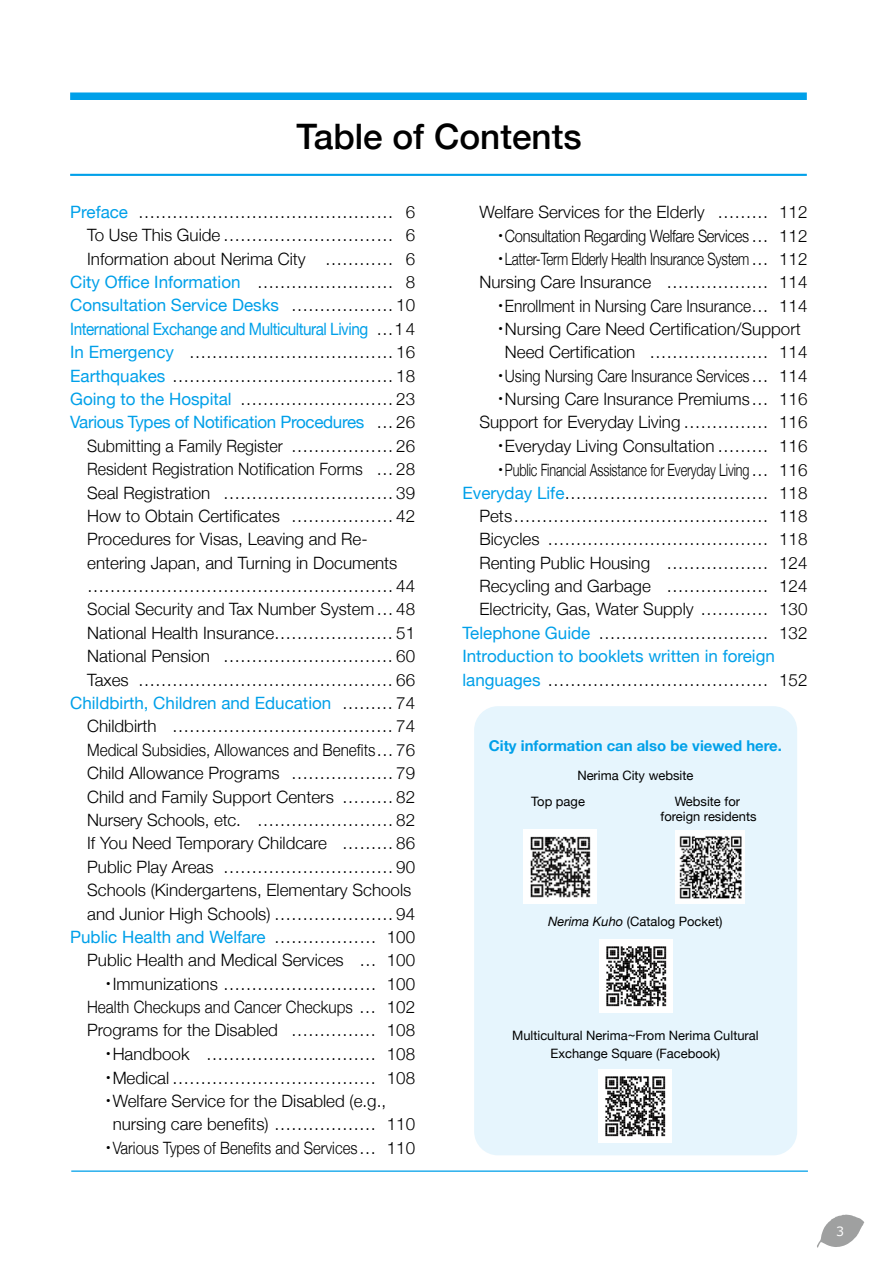
<style>
.page{position:relative;width:893px;height:1263px;background:#fff}
.page>*{position:absolute;margin:0;border:0;box-sizing:border-box;transform-origin:0 0}
.t1{font:500 35.1px "Helvetica Neue";color:#000}
.t2{font:300 16.95px "Helvetica Neue";color:#000}
.t3{font:16.95px "Helvetica Neue";color:#00a0e9}
.t4{font:300 16.95px "Helvetica Neue";color:#000;scale:.9 1}
.t5{font:300 16.95px "Helvetica Neue";color:#000;scale:.94 1}
.t6{font:300 16.95px "Helvetica Neue";color:#000;scale:.74 1}
.t7{font:16.95px "Helvetica Neue";letter-spacing:-.03em;color:#00a0e9;scale:.9 1}
.t8{font:300 16.95px "Helvetica Neue";letter-spacing:-.02em;color:#000;scale:.79 1}
.t9{font:300 16.95px "Helvetica Neue";letter-spacing:-.02em;color:#000;scale:.86 1}
.t10{font:16.95px "Helvetica Neue";letter-spacing:-.02em;color:#00a0e9}
.t11{font:300 16.95px "Helvetica Neue";color:#000;scale:.87 1}
.t12{font:300 16.95px "Helvetica Neue";color:#000;scale:.86 1}
.t13{font:300 16.95px "Helvetica Neue";color:#000;scale:.91 1}
.t14{font:700 14.85px "Helvetica Neue";color:#00a0e9}
.t15{font:12.9px/26.5px "Helvetica Neue";color:#000;text-align:center}
.t16{font:12.75px "Meiryo";color:#fff}
.s1{font-weight:400;color:#00a0e9}
.s2{font-weight:300;color:#000}
.s3{font-family:"UD Shin M Go Pro";font-weight:500}
.s4{font-style:italic}
</style>
<div class="page">
<div style="left:474px;top:706px;width:323px;height:449px;background:#e6f5fd;border-radius:24px"></div>
<img style="left:523px;top:830px;width:73px;height:73px">
<img style="left:599px;top:939px;width:73px;height:73px">
<img style="left:599px;top:1069px;width:73px;height:73px">
<svg style="left:817px;top:1214px;width:47px;height:34px"></svg>
<div style="left:70px;top:92px;width:737px;height:8px;background:#00a0e9"></div>
<hr style="left:70px;top:174px;width:737px;height:2px;background:#00a0e9">
<hr style="left:71px;top:1170px;width:737px;height:2px;background:#00a0e9">
<img style="left:676px;top:830px;width:69px;height:73px">
<h1 class="t1" style="left:297px;top:108px;width:287px">Table of Contents</h1>
<p class="t2" style="left:70px;top:198px;width:347px"><span class="s1">Preface</span> ……………………………………… 6</p>
<p class="t2" style="left:87px;top:221px;width:329px">To Use This Guide ………………………… 6</p>
<p class="t2" style="left:87px;top:245px;width:329px">Information about Nerima City ………… 6</p>
<p class="t3" style="left:70px;top:270px;width:347px">City Office Information <span class="s2">…………………… 8</span></p>
<p class="t3" style="left:70px;top:293px;width:347px">Consultation Service Desks <span class="s2">……………… 10</span></p>
<p class="t7" style="left:70px;top:316px;width:385px">International Exchange and Multicultural Living <span class="s2">…14</span></p>
<p class="t2" style="left:70px;top:338px;width:347px"><span class="s1">In Emergency</span> ……………………………… 16</p>
<p class="t2" style="left:70px;top:362px;width:347px"><span class="s1">Earthquakes</span> ………………………………… 18</p>
<p class="t3" style="left:70px;top:387px;width:347px">Going to the Hospital <span class="s2">……………………… 23</span></p>
<p class="t10" style="left:70px;top:410px;width:347px">Various Types of Notification Procedures <span class="s2">… 26</span></p>
<p class="t5" style="left:87px;top:432px;width:350px">Submitting a Family Register ……………… 26</p>
<p class="t5" style="left:87px;top:455px;width:350px">Resident Registration Notification Forms … 28</p>
<p class="t2" style="left:87px;top:479px;width:329px">Seal Registration ………………………… 39</p>
<p class="t2" style="left:87px;top:502px;width:329px">How to Obtain Certificates ……………… 42</p>
<p class="t2" style="left:87px;top:526px;width:282px">Procedures for Visas, Leaving and Re-</p>
<p class="t2" style="left:87px;top:549px;width:312px">entering Japan, and Turning in Documents</p>
<p class="t2" style="left:87px;top:572px;width:329px">……………………………………………… 44</p>
<p class="t2" style="left:87px;top:596px;width:329px">Social Security and Tax Number System… 48</p>
<p class="t2" style="left:87px;top:619px;width:329px">National Health Insurance………………… 51</p>
<p class="t2" style="left:87px;top:642px;width:329px">National Pension ………………………… 60</p>
<p class="t2" style="left:87px;top:666px;width:329px">Taxes ……………………………………… 66</p>
<p class="t3" style="left:70px;top:691px;width:347px">Childbirth, Children and Education <span class="s2">……… 74</span></p>
<p class="t2" style="left:87px;top:713px;width:329px">Childbirth ………………………………… 74</p>
<p class="t4" style="left:87px;top:736px;width:366px">Medical Subsidies, Allowances and Benefits… 76</p>
<p class="t2" style="left:87px;top:759px;width:329px">Child Allowance Programs ……………… 79</p>
<p class="t2" style="left:87px;top:783px;width:329px">Child and Family Support Centers ……… 82</p>
<p class="t2" style="left:87px;top:806px;width:329px">Nursery Schools, etc. …………………… 82</p>
<p class="t2" style="left:87px;top:830px;width:329px">If You Need Temporary Childcare ……… 86</p>
<p class="t2" style="left:87px;top:853px;width:329px">Public Play Areas ………………………… 90</p>
<p class="t2" style="left:87px;top:876px;width:326px">Schools (Kindergartens, Elementary Schools</p>
<p class="t2" style="left:87px;top:900px;width:329px">and Junior High Schools) ………………… 94</p>
<p class="t3" style="left:70px;top:925px;width:347px">Public Health and Welfare <span class="s2">……………… 100</span></p>
<p class="t2" style="left:87px;top:946px;width:329px">Public Health and Medical Services … 100</p>
<p class="t2" style="left:104px;top:970px;width:312px"><span class="s3">･</span>Immunizations ……………………… 100</p>
<p class="t4" style="left:87px;top:993px;width:366px">Health Checkups and Cancer Checkups … 102</p>
<p class="t2" style="left:87px;top:1017px;width:329px">Programs for the Disabled …………… 108</p>
<p class="t2" style="left:104px;top:1040px;width:312px"><span class="s3">･</span>Handbook ………………………… 108</p>
<p class="t2" style="left:104px;top:1064px;width:312px"><span class="s3">･</span>Medical ……………………………… 108</p>
<p class="t2" style="left:104px;top:1087px;width:284px"><span class="s3">･</span>Welfare Service for the Disabled (e.g.,</p>
<p class="t2" style="left:113px;top:1110px;width:304px">nursing care benefits) ……………… 110</p>
<p class="t11" style="left:104px;top:1134px;width:359px"><span class="s3">･</span>Various Types of Benefits and Services… 110</p>
<p class="t2" style="left:479px;top:198px;width:329px">Welfare Services for the Elderly ……… 112</p>
<p class="t9" style="left:496px;top:222px;width:363px"><span class="s3">･</span>Consultation Regarding Welfare Services … 112</p>
<p class="t8" style="left:496px;top:245px;width:395px"><span class="s3">･</span>Latter-Term Elderly Health Insurance System … 112</p>
<p class="t2" style="left:479px;top:268px;width:329px">Nursing Care Insurance ……………… 114</p>
<p class="t13" style="left:496px;top:292px;width:343px"><span class="s3">･</span>Enrollment in Nursing Care Insurance… 114</p>
<p class="t2" style="left:496px;top:315px;width:306px"><span class="s3">･</span>Nursing Care Need Certification/Support</p>
<p class="t2" style="left:505px;top:338px;width:304px">Need Certification ………………… 114</p>
<p class="t12" style="left:496px;top:362px;width:363px"><span class="s3">･</span>Using Nursing Care Insurance Services… 114</p>
<p class="t2" style="left:496px;top:386px;width:312px"><span class="s3">･</span>Nursing Care Insurance Premiums… 116</p>
<p class="t2" style="left:479px;top:409px;width:329px">Support for Everyday Living …………… 116</p>
<p class="t2" style="left:496px;top:432px;width:312px"><span class="s3">･</span>Everyday Living Consultation ……… 116</p>
<p class="t6" style="left:496px;top:456px;width:422px"><span class="s3">･</span>Public Financial Assistance for Everyday Living … 116</p>
<p class="t2" style="left:462px;top:479px;width:347px"><span class="s1">Everyday Life</span>……………………………… 118</p>
<p class="t2" style="left:479px;top:502px;width:329px">Pets……………………………………… 118</p>
<p class="t2" style="left:479px;top:526px;width:329px">Bicycles ………………………………… 118</p>
<p class="t2" style="left:479px;top:549px;width:329px">Renting Public Housing ……………… 124</p>
<p class="t2" style="left:479px;top:572px;width:329px">Recycling and Garbage ……………… 124</p>
<p class="t2" style="left:479px;top:596px;width:329px">Electricity, Gas, Water Supply ………… 130</p>
<p class="t3" style="left:462px;top:621px;width:347px">Telephone Guide <span class="s2">………………………… 132</span></p>
<p class="t3" style="left:462px;top:644px;width:314px">Introduction to booklets written in foreign</p>
<p class="t2" style="left:462px;top:666px;width:347px"><span class="s1">languages</span> ………………………………… 152</p>
<p class="t14" style="left:489px;top:734px;width:295px">City information can also be viewed here.</p>
<p class="t15" style="left:531px;top:763px;width:164px;text-align:left;text-indent:46px">Nerima City website<br>Top page</p>
<p class="t15" style="left:661px;top:795px;width:97px;line-height:14.9px">Website for foreign residents</p>
<p class="t15" style="left:548px;top:909px;width:176px"><span class="s4">Nerima Kuho</span> (Catalog Pocket)</p>
<p class="t15" style="left:512px;top:1028px;width:248px;line-height:17.5px">Multicultural Nerima~From Nerima Cultural<br>Exchange Square (Facebook)</p>
<p class="t16" style="left:836px;top:1224px;width:9px">3</p>
</div>
